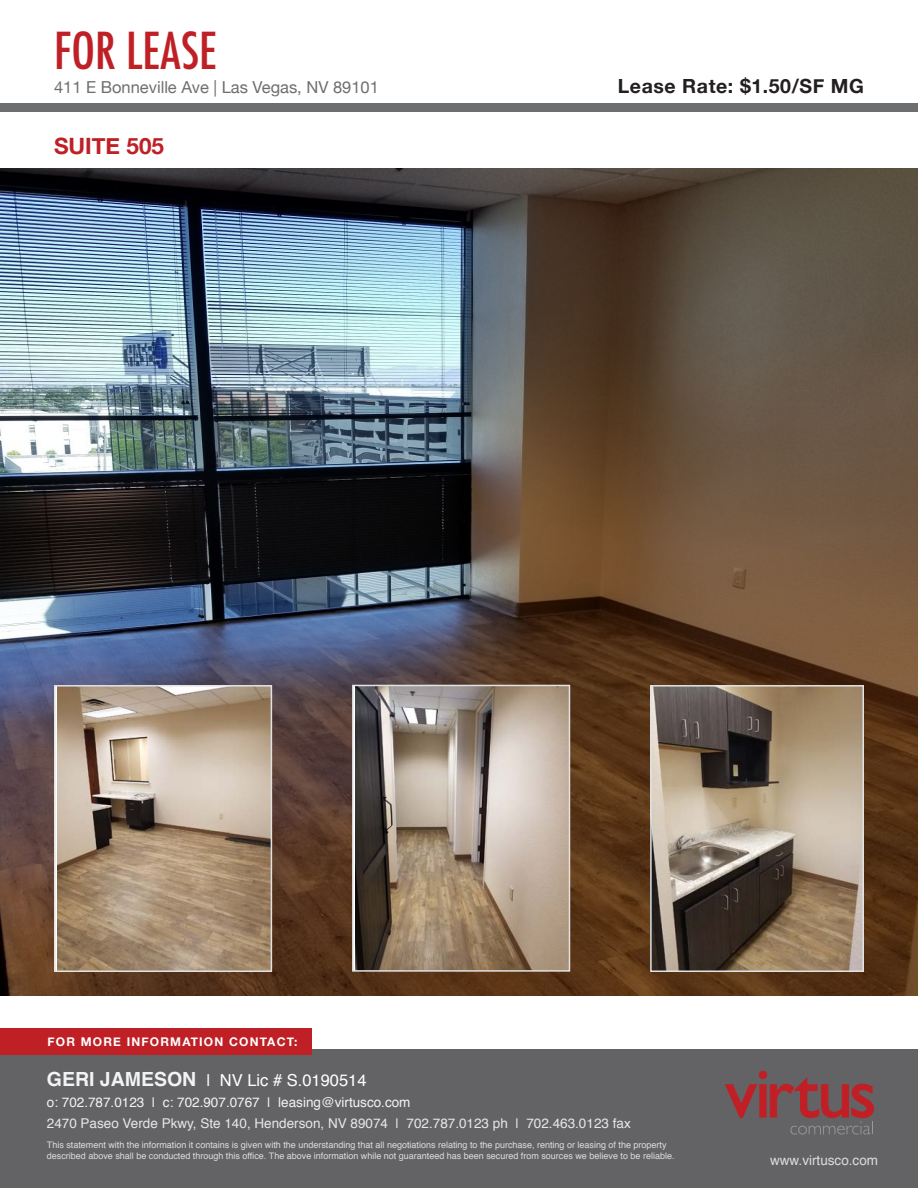
<style>
.page{position:relative;width:918px;height:1188px;background:#fff}
.page>*{position:absolute;margin:0;border:0;box-sizing:border-box;transform-origin:0 0}
.t1{font:500 condensed 49.5px "Futura";color:#bf2026}
.t2{font:700 22.5px "Helvetica Neue";color:#bf2026}
.t3{font:700 19.5px "Helvetica Neue";letter-spacing:.03em;color:#231f20}
.t4{font:16.5px "Helvetica Neue";color:#6d6e70}
.t5{font:16.5px "Helvetica";color:#fff}
.t6{font:13.5px "Helvetica";color:#e6e7e9}
.t7{font:13.5px "Helvetica";color:#f2f3f4}
.t8{font:13.5px "Helvetica";color:#dcdddf}
.t9{font:700 12px "Helvetica Neue";letter-spacing:.1em;color:#fff}
.t10{font:9px/10.8px "Helvetica";color:#dcdddf}
.s1{font-weight:700;font-size:19.5px;color:#f2f3f4}
</style>
<div class="page">
<img style="left:0;top:168px;width:918px;height:828px">
<img style="left:57px;top:688px;width:212px;height:281px">
<div style="left:54px;top:685px;width:218px;height:287px;border:2px solid #e1e2e4"></div>
<img style="left:653px;top:688px;width:208px;height:281px">
<div style="left:650px;top:685px;width:214px;height:287px;border:2px solid #e1e2e4"></div>
<img style="left:355px;top:688px;width:212px;height:281px">
<div style="left:352px;top:685px;width:218px;height:287px;border:2px solid #e1e2e4"></div>
<div style="left:0;top:103px;width:918px;height:8px;background:#6d6e70"></div>
<div style="left:0;top:1050px;width:918px;height:138px;background:#636366"></div>
<svg style="left:725px;top:1071px;width:149px;height:64px"></svg>
<div style="left:0;top:1028px;width:311px;height:27px;background:#bf2026"></div>
<p class="t1" style="left:54px;top:19px;width:165px">FOR LEASE</p>
<p class="t4" style="left:54px;top:76px;width:326px">411 E Bonneville Ave | Las Vegas, NV 89101</p>
<p class="t3" style="left:618px;top:71px;width:248px">Lease Rate: $1.50/SF MG</p>
<p class="t2" style="left:54px;top:128px;width:112px">SUITE 505</p>
<p class="t9" style="left:48px;top:1033px;width:251px">FOR MORE INFORMATION CONTACT:</p>
<p class="t5" style="left:47px;top:1067px;width:321px"><span class="s1">GERI JAMESON</span> | NV Lic # S.0190514</p>
<p class="t7" style="left:47px;top:1092px;width:365px">o: 702.787.0123 | c: 702.907.0767 | leasing@virtusco.com</p>
<p class="t6" style="left:47px;top:1113px;width:585px">2470 Paseo Verde Pkwy, Ste 140, Henderson, NV 89074 | 702.787.0123 ph | 702.463.0123 fax</p>
<p class="t10" style="left:47px;top:1140px;width:629px">This statement with the information it contains is given with the understanding that all negotiations relating to the purchase, renting or leasing of the property described above shall be conducted through this office. The above information while not guaranteed has been secured from sources we believe to be reliable.</p>
<p class="t8" style="left:770px;top:1149px;width:110px">www.virtusco.com</p>
</div>
